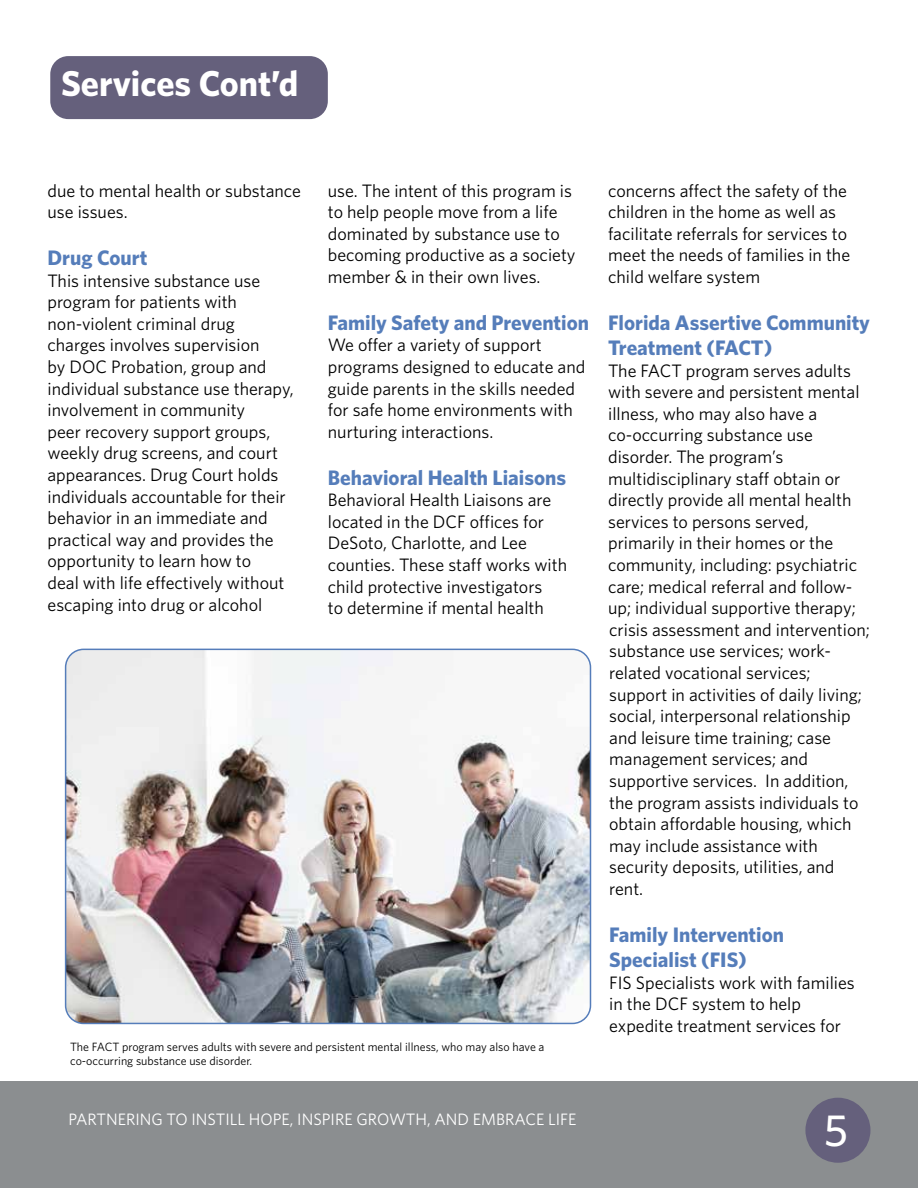
<style>
.page{position:relative;width:918px;height:1188px;background:#fff}
.page>*{position:absolute;margin:0;border:0;box-sizing:border-box;transform-origin:0 0}
.t1{font:500 45px "Whitney";color:#fff}
.t2{font:700 36px "Whitney";color:#fff}
.t3{font:700 21px/25.2px "Whitney";color:#557dba}
.t4{font:18px/21.6px "Whitney";color:#000}
.t5{font:16.5px "Whitney";color:#fff}
.t6{font:12px/14.4px "Whitney";color:#000}
</style>
<div class="page">
<div style="left:0;top:1082px;width:918px;height:106px;background:#8b8e90"></div>
<div style="left:805px;top:1098px;width:65px;height:65px;background:#65607c;border-radius:50%"></div>
<div style="left:50px;top:56px;width:278px;height:63px;background:#65607c;border-radius:18px"></div>
<img style="left:66px;top:649px;width:524px;height:374px">
<div style="left:65px;top:649px;width:526px;height:375px;border:2px solid #557dba;border-radius:18px"></div>
<h2 class="t2" style="left:61px;top:62px;width:239px">Services Cont’d</h2>
<p class="t4" style="left:48px;top:179px;width:255px">due to mental health or substance use issues.</p>
<p class="t3" style="left:48px;top:244px;width:101px">Drug Court</p>
<p class="t4" style="left:48px;top:269px;width:248px">This intensive substance use program for patients with non-violent criminal drug charges involves supervision<br>by DOC Probation, group and individual substance use therapy, involvement in community<br>peer recovery support groups, weekly drug screens, and court appearances. Drug Court holds individuals accountable for their behavior in an immediate and practical way and provides the opportunity to learn how to<br>deal with life effectively without escaping into drug or alcohol</p>
<p class="t4" style="left:328px;top:179px;width:249px">use. The intent of this program is to help people move from a life dominated by substance use to becoming productive as a society member &amp; in their own lives.</p>
<p class="t3" style="left:328px;top:309px;width:263px">Family Safety and Prevention</p>
<p class="t4" style="left:328px;top:334px;width:259px">We offer a variety of support programs designed to educate and guide parents in the skills needed for safe home environments with nurturing interactions.</p>
<p class="t3" style="left:328px;top:464px;width:240px">Behavioral Health Liaisons</p>
<p class="t4" style="left:328px;top:489px;width:241px">Behavioral Health Liaisons are located in the DCF offices for<br>DeSoto, Charlotte, and Lee counties. These staff works with child protective investigators<br>to determine if mental health</p>
<p class="t6" style="left:70px;top:1039px;width:476px">The FACT program serves adults with severe and persistent mental illness, who may also have a co-occurring substance use disorder.</p>
<p class="t4" style="left:608px;top:179px;width:244px">concerns affect the safety of the children in the home as well as facilitate referrals for services to meet the needs of families in the child welfare system</p>
<p class="t3" style="left:608px;top:309px;width:263px">Florida Assertive Community<br>Treatment (FACT)</p>
<p class="t4" style="left:608px;top:359px;width:263px">The FACT program serves adults with severe and persistent mental illness, who may also have a co-occurring substance use disorder. The program’s multidisciplinary staff obtain or directly provide all mental health services to persons served, primarily in their homes or the community, including: psychiatric care; medical referral and follow&shy;up; individual supportive therapy; crisis assessment and intervention; substance use services; work&shy;related vocational services; support in activities of daily living; social, interpersonal relationship and leisure time training; case management services; and supportive services. In addition, the program assists individuals to obtain affordable housing, which may include assistance with security deposits, utilities, and rent.</p>
<p class="t3" style="left:609px;top:921px;width:176px">Family Intervention<br>Specialist (FIS)</p>
<p class="t4" style="left:609px;top:971px;width:247px">FIS Specialists work with families in the DCF system to help expedite treatment services for</p>
<p class="t5" style="left:68px;top:1110px;width:510px">PARTNERING TO INSTILL HOPE, INSPIRE GROWTH, AND EMBRACE LIFE</p>
<h1 class="t1" style="left:824px;top:1103px;width:25px">5</h1>
</div>
